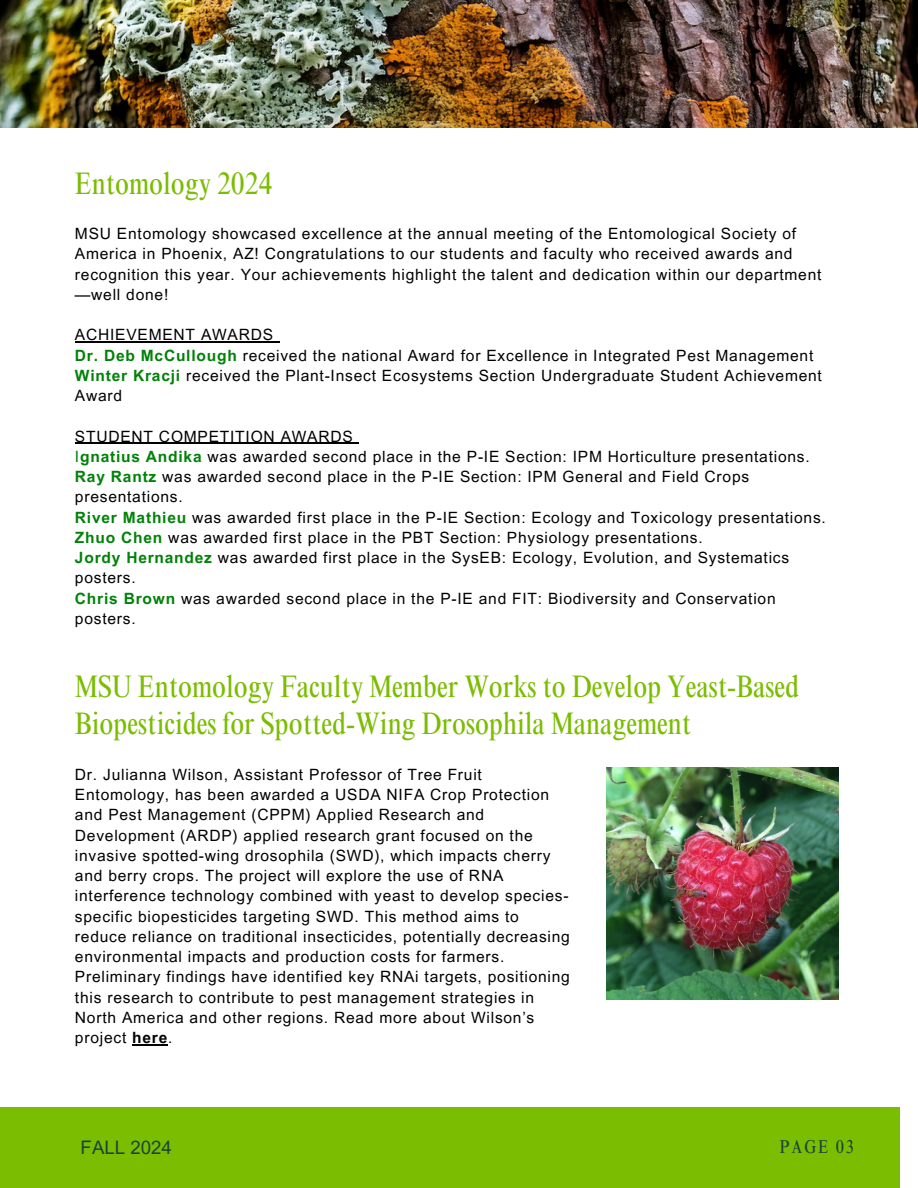
<style>
.page{position:relative;width:918px;height:1188px;background:#fff}
.page>*{position:absolute;margin:0;border:0;box-sizing:border-box;transform-origin:0 0}
.t1{font:condensed 31.2px/37.2px "Times NRMT Pro";color:#7bbd00}
.t2{font:18.6px "Arial MT Pro";color:#18453b}
.t3{font:condensed 18.6px "Times NRMT Pro";letter-spacing:.1em;color:#18453b}
.t4{font:15.6px/20.2px "Arial MT Pro";letter-spacing:.05em;color:#000}
.s1{font-weight:700;color:#008208}
.s2{color:#008208}
.s3{font-weight:700}
</style>
<div class="page">
<div style="left:0;top:1107px;width:900px;height:81px;background:#7bbd00"></div>
<img style="left:0;top:0;width:918px;height:127px">
<img style="left:606px;top:768px;width:233px;height:232px">
<hr style="left:75px;top:341px;width:199px;height:2px;background:#000">
<hr style="left:75px;top:443px;width:279px;height:1px;background:#000">
<hr style="left:132px;top:1044px;width:36px;height:1px;background:#000">
<p class="t1" style="left:75px;top:168px;width:199px">Entomology 2024</p>
<p class="t4" style="left:75px;top:225px;width:748px">MSU Entomology showcased excellence at the annual meeting of the Entomological Society of America in Phoenix, AZ! Congratulations to our students and faculty who received awards and recognition this year. Your achievements highlight the talent and dedication within our department —well done!</p>
<p class="t4" style="left:75px;top:327px;width:748px">ACHIEVEMENT AWARDS<br><span class="s1">Dr. Deb McCullough</span> received the national Award for Excellence in Integrated Pest Management <span class="s1">Winter Kracji</span> received the Plant-Insect Ecosystems Section Undergraduate Student Achievement Award</p>
<p class="t4" style="left:75px;top:428px;width:752px">STUDENT COMPETITION AWARDS<br><span class="s2">I</span><span class="s1">gnatius Andika</span> was awarded second place in the P-IE Section: IPM Horticulture presentations.<br><span class="s1">Ray Rantz</span> was awarded second place in the P-IE Section: IPM General and Field Crops presentations.<br><span class="s1">River Mathieu</span> was awarded first place in the P-IE Section: Ecology and Toxicology presentations.<br><span class="s1">Zhuo Chen</span> was awarded first place in the PBT Section: Physiology presentations.<br><span class="s1">Jordy Hernandez</span> was awarded first place in the SysEB: Ecology, Evolution, and Systematics posters.<br><span class="s1">Chris Brown</span> was awarded second place in the P-IE and FIT: Biodiversity and Conservation posters.</p>
<p class="t1" style="left:75px;top:671px;width:726px">MSU Entomology Faculty Member Works to Develop Yeast-Based<br>Biopesticides for Spotted-Wing Drosophila Management</p>
<p class="t4" style="left:75px;top:766px;width:496px">Dr. Julianna Wilson, Assistant Professor of Tree Fruit Entomology, has been awarded a USDA NIFA Crop Protection and Pest Management (CPPM) Applied Research and Development (ARDP) applied research grant focused on the invasive spotted-wing drosophila (SWD), which impacts cherry and berry crops. The project will explore the use of RNA interference technology combined with yeast to develop species&shy;specific biopesticides targeting SWD. This method aims to reduce reliance on traditional insecticides, potentially decreasing environmental impacts and production costs for farmers.<br>Preliminary findings have identified key RNAi targets, positioning this research to contribute to pest management strategies in North America and other regions. Read more about Wilson’s project <span class="s3">here</span>.</p>
<h1 class="t2" style="left:81px;top:1141px;width:93px">FALL 2024</h1>
<h1 class="t3" style="left:779px;top:1140px;width:76px">PAGE 03</h1>
</div>
